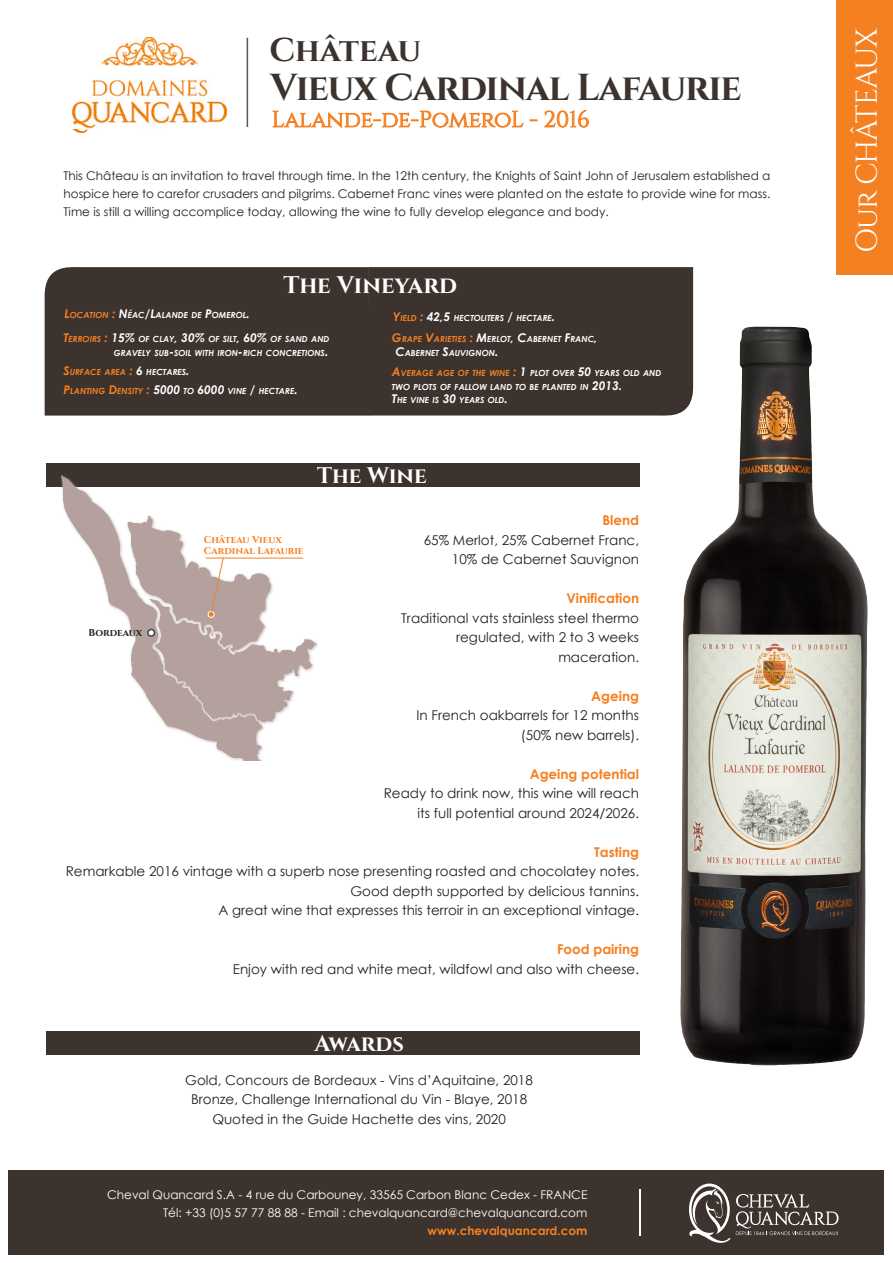
<style>
.page{position:relative;width:893px;height:1263px;background:#fff}
.page>*{position:absolute;margin:0;border:0;box-sizing:border-box;transform-origin:0 0}
.t1{font:700 37.5px "Cinzel";letter-spacing:-.03em;color:#3d332e}
.t2{font:700 33px "Cinzel";color:#3d332e}
.t3{font:30px "Cinzel";letter-spacing:-.04em;color:#fff}
.t4{font:700 24px "Cinzel";color:#fff}
.t5{font:22.5px "Cinzel";color:#f58021}
.t6{font:700 22.5px "Cinzel";color:#fff}
.t7{font:13.5px/19.5px "Century Gothic";color:#231f20;text-align:right}
.t8{font:700 13.5px "Century Gothic";color:#f58021}
.t9{font:12px/18px "Century Gothic";color:#231f20;text-align:justify}
.t10{font:12px "Century Gothic";color:#fff}
.t11{font:700 12px "Century Gothic";color:#f58021}
.t12{font:700 10.05px "Cinzel";color:#f58021}
.t13{font:700 10.05px "Cinzel";color:#231f20}
.t14{font:italic 700 8.4px/13.5px "Century Gothic";color:#fff}
.t15{font:italic 700 8.4px "Century Gothic";color:#f58021}
.s1{font-size:12px;color:#f58021}
.s2{color:#f58021}
.s3{font-size:12px}
.s4{font-size:12px;color:#fff}
.s5{color:#fff}
</style>
<div class="page">
<div style="left:9px;top:1170px;width:875px;height:84px;background:#3d332e"></div>
<hr style="left:247px;top:38px;width:1px;height:89px;background:#615353">
<img style="left:72px;top:38px;width:155px;height:90px">
<svg style="left:272px;top:110px;width:266px;height:18px"></svg>
<svg style="left:544px;top:110px;width:45px;height:18px"></svg>
<div style="left:837px;top:0;width:56px;height:274px;background:#f58021"></div>
<div style="left:46px;top:464px;width:593px;height:23px;background:#3d332e"></div>
<div style="left:369px;top:267px;width:324px;height:149px;background:#3d332e"></div>
<div style="left:45px;top:267px;width:324px;height:149px;background:#3d332e"></div>
<div style="left:47px;top:1031px;width:593px;height:23px;background:#3d332e"></div>
<img style="left:58px;top:463px;width:264px;height:298px">
<div style="left:148px;top:629px;width:6px;height:7px;background:#fff;border-radius:50%"></div>
<div style="left:147px;top:629px;width:8px;height:8px;border:2px solid #40444e;border-radius:50%"></div>
<div style="left:208px;top:611px;width:6px;height:7px;border:1px solid #fff;border-radius:50%"></div>
<svg style="left:208px;top:557px;width:16px;height:60px"></svg>
<hr style="left:205px;top:558px;width:98px;height:1px;background:#f58021">
<img style="left:674px;top:324px;width:194px;height:741px">
<svg style="left:689px;top:1183px;width:41px;height:60px"></svg>
<svg style="left:736px;top:1194px;width:102px;height:41px"></svg>
<hr style="left:639px;top:1189px;width:1px;height:46px;background:#fff">
<p class="t2" style="left:269px;top:30px;width:153px">Château</p>
<p class="t1" style="left:270px;top:64px;width:473px">Vieux Cardinal Lafaurie</p>
<p class="t5" style="left:272px;top:106px;width:319px">Lalande-de-PomeroL - 2016</p>
<p class="t9" style="left:63px;top:166px;width:708px">This Château is an invitation to travel through time. In the 12th century, the Knights of Saint John of Jerusalem established a hospice here to carefor crusaders and pilgrims. Cabernet Franc vines were planted on the estate to provide wine for mass.<br>Time is still a willing accomplice today, allowing the wine to fully develop elegance and body.</p>
<p class="t4" style="left:283px;top:271px;width:175px">The Vineyard</p>
<p class="t14" style="left:64px;top:308px;width:187px"><span class="s1">L</span><span class="s2">OCATION</span> <span class="s1">:</span> <span class="s3">N</span>ÉAC<span class="s3">/L</span>ALANDE DE <span class="s3">P</span>OMEROL<span class="s3">.</span></p>
<p class="t14" style="left:63px;top:332px;width:267px"><span class="s1">T</span><span class="s2">ERROIRS</span> <span class="s1">:</span> <span class="s3">15%</span> OF CLAY<span class="s3">, 30%</span> OF SILT<span class="s3">, 60%</span> OF SAND AND</p>
<p class="t14" style="left:114px;top:345px;width:216px">GRAVELY SUB<span class="s3">-</span>SOIL WITH IRON<span class="s3">-</span>RICH CONCRETIONS<span class="s3">.</span></p>
<p class="t15" style="left:63px;top:367px;width:128px"><span class="s3">S</span>URFACE AREA <span class="s3">:</span> <span class="s4">6</span> <span class="s5">HECTARES</span><span class="s4">.</span></p>
<p class="t15" style="left:63px;top:385px;width:236px"><span class="s3">P</span>LANTING <span class="s3">D</span>ENSITY <span class="s3">:</span> <span class="s4">5000</span> <span class="s5">TO</span> <span class="s4">6000</span> <span class="s5">VINE</span> <span class="s4">/</span> <span class="s5">HECTARE</span><span class="s4">.</span></p>
<p class="t14" style="left:393px;top:311px;width:164px"><span class="s1">Y</span><span class="s2">IELD</span> <span class="s1">:</span> <span class="s3">42,5</span> HECTOLITERS <span class="s3">/</span> HECTARE<span class="s3">.</span></p>
<p class="t14" style="left:392px;top:332px;width:207px"><span class="s1">G</span><span class="s2">RAPE</span> <span class="s1">V</span><span class="s2">ARIETIES</span> <span class="s1">:</span> <span class="s3">M</span>ERLOT<span class="s3">, C</span>ABERNET <span class="s3">F</span>RANC<span class="s3">,</span></p>
<p class="t14" style="left:395px;top:346px;width:105px"><span class="s3">C</span>ABERNET <span class="s3">S</span>AUVIGNON<span class="s3">.</span></p>
<p class="t14" style="left:392px;top:366px;width:271px"><span class="s1">A</span><span class="s2">VERAGE AGE OF THE WINE</span> <span class="s1">:</span> <span class="s3">1</span> PLOT OVER <span class="s3">50</span> YEARS OLD AND<br>TWO PLOTS OF FALLOW LAND TO BE PLANTED IN <span class="s3">2013.</span></p>
<p class="t14" style="left:392px;top:393px;width:117px"><span class="s3">T</span>HE VINE IS <span class="s3">30</span> YEARS OLD<span class="s3">.</span></p>
<p class="t6" style="left:317px;top:462px;width:111px">The Wine</p>
<p class="t8" style="left:602px;top:512px;width:38px">Blend</p>
<p class="t7" style="left:424px;top:530px;width:217px">65% Merlot, 25% Cabernet Franc,</p>
<p class="t7" style="left:452px;top:549px;width:189px">10% de Cabernet Sauvignon</p>
<p class="t8" style="left:566px;top:590px;width:74px">Vinification</p>
<p class="t7" style="left:401px;top:608px;width:239px">Traditional vats stainless steel thermo</p>
<p class="t7" style="left:456px;top:627px;width:184px">regulated, with 2 to 3 weeks</p>
<p class="t7" style="left:558px;top:647px;width:82px">maceration.</p>
<p class="t8" style="left:591px;top:687px;width:49px">Ageing</p>
<p class="t7" style="left:416px;top:705px;width:224px">In French oakbarrels for 12 months</p>
<p class="t7" style="left:521px;top:725px;width:120px">(50% new barrels).</p>
<p class="t8" style="left:530px;top:765px;width:111px">Ageing potential</p>
<p class="t7" style="left:384px;top:783px;width:257px">Ready to drink now, this wine will reach</p>
<p class="t7" style="left:418px;top:803px;width:223px">its full potential around 2024/2026.</p>
<p class="t8" style="left:594px;top:843px;width:46px">Tasting</p>
<p class="t7" style="left:66px;top:861px;width:575px">Remarkable 2016 vintage with a superb nose presenting roasted and chocolatey notes.<br>Good depth supported by delicious tannins.</p>
<p class="t7" style="left:218px;top:900px;width:422px">A great wine that expresses this terroir in an exceptional vintage.</p>
<p class="t8" style="left:557px;top:941px;width:84px">Food pairing</p>
<p class="t7" style="left:233px;top:959px;width:408px">Enjoy with red and white meat, wildfowl and also with cheese.</p>
<p class="t12" style="left:204px;top:534px;width:80px">Château Vieux</p>
<p class="t12" style="left:204px;top:544px;width:101px">Cardinal Lafaurie</p>
<p class="t13" style="left:89px;top:627px;width:55px">Bordeaux</p>
<p class="t6" style="left:315px;top:1030px;width:91px">Awards</p>
<p class="t7" style="left:185px;top:1070px;width:349px">Gold, Concours de Bordeaux - Vins d’Aquitaine, 2018</p>
<p class="t7" style="left:191px;top:1089px;width:338px">Bronze, Challenge International du Vin - Blaye, 2018</p>
<p class="t7" style="left:212px;top:1109px;width:295px">Quoted in the Guide Hachette des vins, 2020</p>
<p class="t10" style="left:107px;top:1187px;width:482px">Cheval Quancard S.A - 4 rue du Carbouney, 33565 Carbon Blanc Cedex - FRANCE</p>
<p class="t10" style="left:163px;top:1205px;width:426px">Tél: +33 (0)5 57 77 88 88 - Email : chevalquancard@chevalquancard.com</p>
<p class="t11" style="left:428px;top:1223px;width:161px">www.chevalquancard.com</p>
<p class="t3" style="left:849px;top:253px;width:227px;rotate:-90deg">Our CHÂTEAUX</p>
</div>
